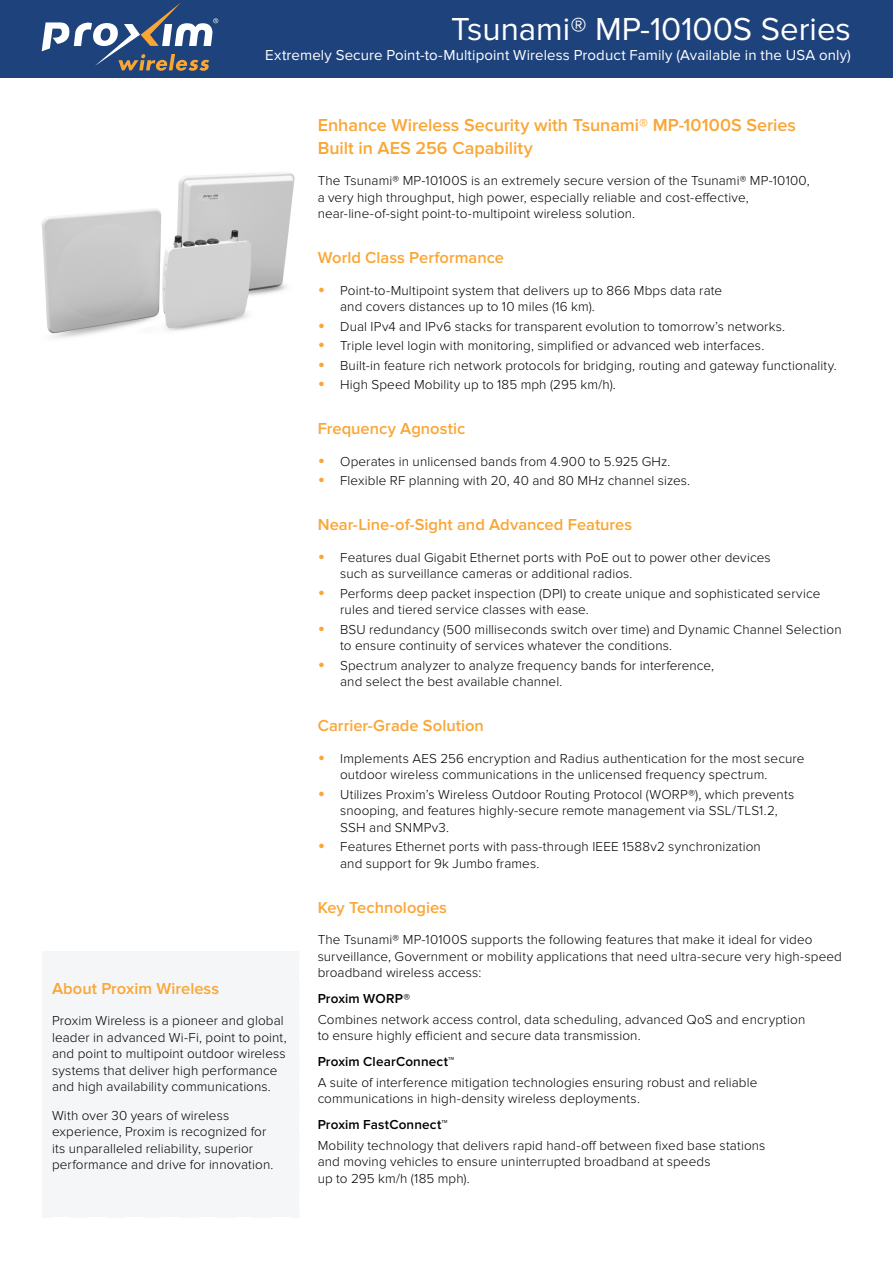
<style>
.page{position:relative;width:893px;height:1263px;background:#fff}
.page>*{position:absolute;margin:0;border:0;box-sizing:border-box;transform-origin:0 0}
.t1{font:33px "Proxima Nova";color:#fff}
.t2{font:600 18px/22.5px "Proxima Nova";color:#faa636}
.t3{font:600 16.5px "Proxima Nova";color:#faa636}
.t4{font:15px "Proxima Nova";letter-spacing:.005em;color:#fff}
.t5{font:300 13.5px/16.5px "Proxima Nova";letter-spacing:.01em;color:#000}
.t6{font:600 13.5px "Proxima Nova";letter-spacing:.01em;color:#000}
.s1{font-weight:400;font-size:21px;color:#faa636}
</style>
<div class="page">
<div style="left:0;top:0;width:893px;height:77px;background:#1e427c"></div>
<svg style="left:42px;top:3px;width:176px;height:68px"></svg>
<div style="left:42px;top:951px;width:257px;height:267px;background:#f4f6f8"></div>
<img style="left:41px;top:172px;width:254px;height:166px">
<h1 class="t1" style="left:451px;top:11px;width:401px">Tsunami® MP-10100S Series</h1>
<p class="t4" style="left:265px;top:47px;width:587px">Extremely Secure Point-to-Multipoint Wireless Product Family (Available in the USA only)</p>
<p class="t3" style="left:52px;top:979px;width:169px">About Proxim Wireless</p>
<p class="t5" style="left:52px;top:1013px;width:236px">Proxim Wireless is a pioneer and global leader in advanced Wi-Fi, point to point, and point to multipoint outdoor wireless systems that deliver high performance and high availability communications.</p>
<p class="t5" style="left:52px;top:1107px;width:223px">With over 30 years of wireless experience, Proxim is recognized for its unparalleled reliability, superior performance and drive for innovation.</p>
<h2 class="t2" style="left:318px;top:114px;width:480px">Enhance Wireless Security with Tsunami® MP-10100S Series<br>Built in AES 256 Capability</h2>
<p class="t5" style="left:318px;top:173px;width:494px">The Tsunami® MP-10100S is an extremely secure version of the Tsunami® MP-10100, a very high throughput, high power, especially reliable and cost-effective, near-line-of-sight point-to-multipoint wireless solution.</p>
<p class="t3" style="left:318px;top:248px;width:188px">World Class Performance</p>
<p class="t5" style="left:340px;top:282px;width:384px;text-indent:-22px"><span class="s1">•</span> Point-to-Multipoint system that delivers up to 866 Mbps data rate and covers distances up to 10 miles (16 km).</p>
<p class="t5" style="left:318px;top:318px;width:469px"><span class="s1">•</span> Dual IPv4 and IPv6 stacks for transparent evolution to tomorrow’s networks.</p>
<p class="t5" style="left:318px;top:338px;width:448px"><span class="s1">•</span> Triple level login with monitoring, simplified or advanced web interfaces.</p>
<p class="t5" style="left:318px;top:357px;width:521px"><span class="s1">•</span> Built-in feature rich network protocols for bridging, routing and gateway functionality.</p>
<p class="t5" style="left:318px;top:377px;width:300px"><span class="s1">•</span> High Speed Mobility up to 185 mph (295 km/h).</p>
<p class="t3" style="left:318px;top:419px;width:149px">Frequency Agnostic</p>
<p class="t5" style="left:318px;top:453px;width:354px"><span class="s1">•</span> Operates in unlicensed bands from 4.900 to 5.925 GHz.</p>
<p class="t5" style="left:318px;top:473px;width:374px"><span class="s1">•</span> Flexible RF planning with 20, 40 and 80 MHz channel sizes.</p>
<p class="t3" style="left:318px;top:515px;width:316px">Near-Line-of-Sight and Advanced Features</p>
<p class="t5" style="left:340px;top:549px;width:432px;text-indent:-22px"><span class="s1">•</span> Features dual Gigabit Ethernet ports with PoE out to power other devices such as surveillance cameras or additional radios.</p>
<p class="t5" style="left:340px;top:585px;width:482px;text-indent:-22px"><span class="s1">•</span> Performs deep packet inspection (DPI) to create unique and sophisticated service rules and tiered service classes with ease.</p>
<p class="t5" style="left:340px;top:621px;width:503px;text-indent:-22px"><span class="s1">•</span> BSU redundancy (500 milliseconds switch over time) and Dynamic Channel Selection to ensure continuity of services whatever the conditions.</p>
<p class="t5" style="left:340px;top:657px;width:376px;text-indent:-22px"><span class="s1">•</span> Spectrum analyzer to analyze frequency bands for interference, and select the best available channel.</p>
<p class="t3" style="left:318px;top:716px;width:168px">Carrier-Grade Solution</p>
<p class="t5" style="left:340px;top:750px;width:466px;text-indent:-22px"><span class="s1">•</span> Implements AES 256 encryption and Radius authentication for the most secure outdoor wireless communications in the unlicensed frequency spectrum.</p>
<p class="t5" style="left:340px;top:786px;width:456px;text-indent:-22px"><span class="s1">•</span> Utilizes Proxim’s Wireless Outdoor Routing Protocol (WORP®), which prevents snooping, and features highly-secure remote management via SSL/TLS1.2,<br>SSH and SNMPv3.</p>
<p class="t5" style="left:340px;top:839px;width:422px;text-indent:-22px"><span class="s1">•</span> Features Ethernet ports with pass-through IEEE 1588v2 synchronization and support for 9k Jumbo frames.</p>
<p class="t3" style="left:318px;top:898px;width:131px">Key Technologies</p>
<p class="t5" style="left:318px;top:932px;width:526px">The Tsunami® MP-10100S supports the following features that make it ideal for video surveillance, Government or mobility applications that need ultra-secure very high-speed broadband wireless access:</p>
<p class="t6" style="left:318px;top:990px;width:94px">Proxim WORP®</p>
<p class="t5" style="left:318px;top:1011px;width:489px">Combines network access control, data scheduling, advanced QoS and encryption to ensure highly efficient and secure data transmission.</p>
<p class="t6" style="left:318px;top:1053px;width:138px">Proxim ClearConnect™</p>
<p class="t5" style="left:318px;top:1074px;width:441px">A suite of interference mitigation technologies ensuring robust and reliable communications in high-density wireless deployments.</p>
<p class="t6" style="left:318px;top:1116px;width:132px">Proxim FastConnect™</p>
<p class="t5" style="left:318px;top:1137px;width:449px">Mobility technology that delivers rapid hand-off between fixed base stations and moving vehicles to ensure uninterrupted broadband at speeds<br>up to 295 km/h (185 mph).</p>
</div>
